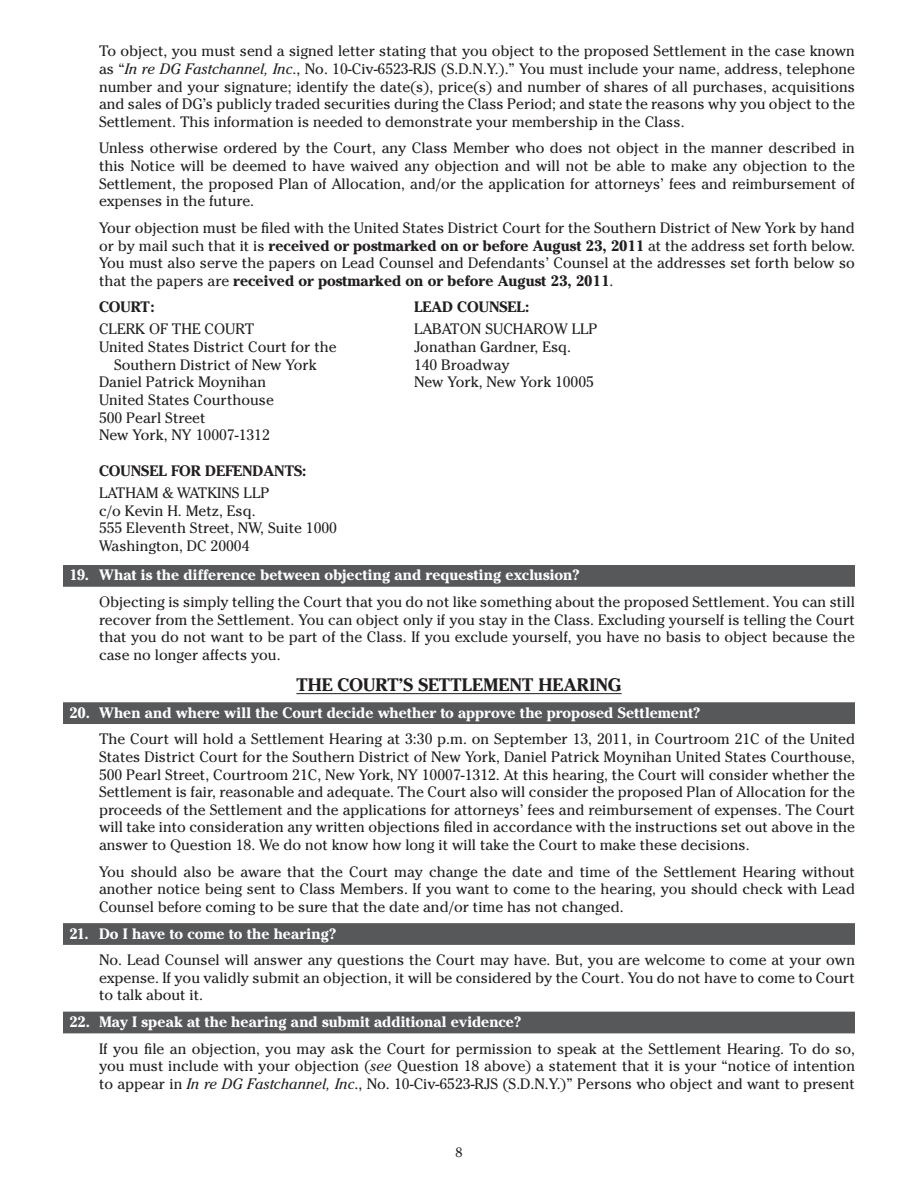
<style>
.page{position:relative;width:918px;height:1188px;background:#fff}
.page>*{position:absolute;margin:0;border:0;box-sizing:border-box;transform-origin:0 0}
.t1{font:700 18px "Cheltenham";letter-spacing:.005em;color:#231f20}
.t2{font:15px/17.7px "Cheltenham";color:#231f20;text-align:justify}
.t3{font:700 15px "Cheltenham";color:#fff}
.t4{font:700 15px "Cheltenham";color:#231f20}
.t5{font:13.5px "Cheltenham";color:#231f20}
.s1{font-style:italic}
.s2{font-weight:700}
</style>
<div class="page">
<div style="left:63px;top:565px;width:792px;height:22px;background:#57585a"></div>
<hr style="left:296px;top:693px;width:326px;height:1px;background:#231f20">
<div style="left:63px;top:702px;width:792px;height:22px;background:#57585a"></div>
<div style="left:63px;top:923px;width:792px;height:22px;background:#57585a"></div>
<div style="left:63px;top:1012px;width:792px;height:21px;background:#57585a"></div>
<p class="t2" style="left:99px;top:42px;width:758px">To object, you must send a signed letter stating that you object to the proposed Settlement in the case known as “<span class="s1">In re DG Fastchannel, Inc</span>., No. 10-Civ-6523-RJS (S.D.N.Y.).” You must include your name, address, telephone number and your signature; identify the date(s), price(s) and number of shares of all purchases, acquisitions and sales of DG’s publicly traded securities during the Class Period; and state the reasons why you object to the Settlement. This information is needed to demonstrate your membership in the Class.</p>
<p class="t2" style="left:99px;top:139px;width:758px">Unless otherwise ordered by the Court, any Class Member who does not object in the manner described in this Notice will be deemed to have waived any objection and will not be able to make any objection to the Settlement, the proposed Plan of Allocation, and/or the application for attorneys’ fees and reimbursement of expenses in the future.</p>
<p class="t2" style="left:99px;top:219px;width:757px">Your objection must be filed with the United States District Court for the Southern District of New York by hand or by mail such that it is <span class="s2">received or postmarked on or before August 23, 2011</span> at the address set forth below.<br>You must also serve the papers on Lead Counsel and Defendants’ Counsel at the addresses set forth below so that the papers are <span class="s2">received or postmarked on or before August 23, 2011</span>.</p>
<p class="t4" style="left:99px;top:298px;width:57px">COURT:</p>
<p class="t2" style="left:99px;top:320px;width:157px">CLERK OF THE COURT</p>
<p class="t2" style="left:99px;top:338px;width:239px">United States District Court for the</p>
<p class="t2" style="left:114px;top:356px;width:204px">Southern District of New York</p>
<p class="t2" style="left:99px;top:373px;width:169px">Daniel Patrick Moynihan</p>
<p class="t2" style="left:99px;top:391px;width:176px">United States Courthouse</p>
<p class="t2" style="left:99px;top:409px;width:108px">500 Pearl Street</p>
<p class="t2" style="left:99px;top:426px;width:172px">New York, NY 10007-1312</p>
<p class="t4" style="left:99px;top:462px;width:209px">COUNSEL FOR DEFENDANTS:</p>
<p class="t2" style="left:99px;top:484px;width:240px;text-align:left">LATHAM &amp; WATKINS LLP<br>c/o Kevin H. Metz, Esq.<br>555 Eleventh Street, NW, Suite 1000<br>Washington, DC 20004</p>
<p class="t4" style="left:414px;top:298px;width:117px">LEAD COUNSEL:</p>
<p class="t2" style="left:414px;top:320px;width:185px;text-align:left">LABATON SUCHAROW LLP<br>Jonathan Gardner, Esq.<br>140 Broadway<br>New York, New York 10005</p>
<p class="t3" style="left:69px;top:566px;width:513px">19. What is the difference between objecting and requesting exclusion?</p>
<p class="t2" style="left:99px;top:593px;width:757px">Objecting is simply telling the Court that you do not like something about the proposed Settlement. You can still recover from the Settlement. You can object only if you stay in the Class. Excluding yourself is telling the Court that you do not want to be part of the Class. If you exclude yourself, you have no basis to object because the case no longer affects you.</p>
<p class="t1" style="left:296px;top:674px;width:13px">THE</p>
<p class="t1" style="left:338px;top:674px;width:103px">COURT’S SETT</p>
<p class="t1" style="left:462px;top:674px;width:50px">LEMENT</p>
<p class="t1" style="left:538px;top:674px;width:13px">HEARING</p>
<p class="t3" style="left:69px;top:703px;width:633px">20. When and where will the Court decide whether to approve the proposed Settlement?</p>
<p class="t2" style="left:99px;top:730px;width:758px">The Court will hold a Settlement Hearing at 3:30 p.m. on September 13, 2011, in Courtroom 21C of the United States District Court for the Southern District of New York, Daniel Patrick Moynihan United States Courthouse, 500 Pearl Street, Courtroom 21C, New York, NY 10007-1312. At this hearing, the Court will consider whether the Settlement is fair, reasonable and adequate. The Court also will consider the proposed Plan of Allocation for the proceeds of the Settlement and the applications for attorneys’ fees and reimbursement of expenses. The Court will take into consideration any written objections filed in accordance with the instructions set out above in the answer to Question 18. We do not know how long it will take the Court to make these decisions.</p>
<p class="t2" style="left:99px;top:863px;width:758px">You should also be aware that the Court may change the date and time of the Settlement Hearing without another notice being sent to Class Members. If you want to come to the hearing, you should check with Lead Counsel before coming to be sure that the date and/or time has not changed.</p>
<p class="t3" style="left:69px;top:924px;width:269px">21. Do I have to come to the hearing?</p>
<p class="t2" style="left:99px;top:951px;width:758px">No. Lead Counsel will answer any questions the Court may have. But, you are welcome to come at your own expense. If you validly submit an objection, it will be considered by the Court. You do not have to come to Court to talk about it.</p>
<p class="t3" style="left:69px;top:1013px;width:454px">22. May I speak at the hearing and submit additional evidence?</p>
<p class="t2" style="left:99px;top:1040px;width:758px">If you file an objection, you may ask the Court for permission to speak at the Settlement Hearing. To do so, you must include with your objection (<span class="s1">see</span> Question 18 above) a statement that it is your “notice of intention to appear in <span class="s1">In re DG Fastchannel, Inc</span>., No. 10-Civ-6523-RJS (S.D.N.Y.)” Persons who object and want to present</p>
<p class="t5" style="left:455px;top:1144px;width:9px">8</p>
</div>
